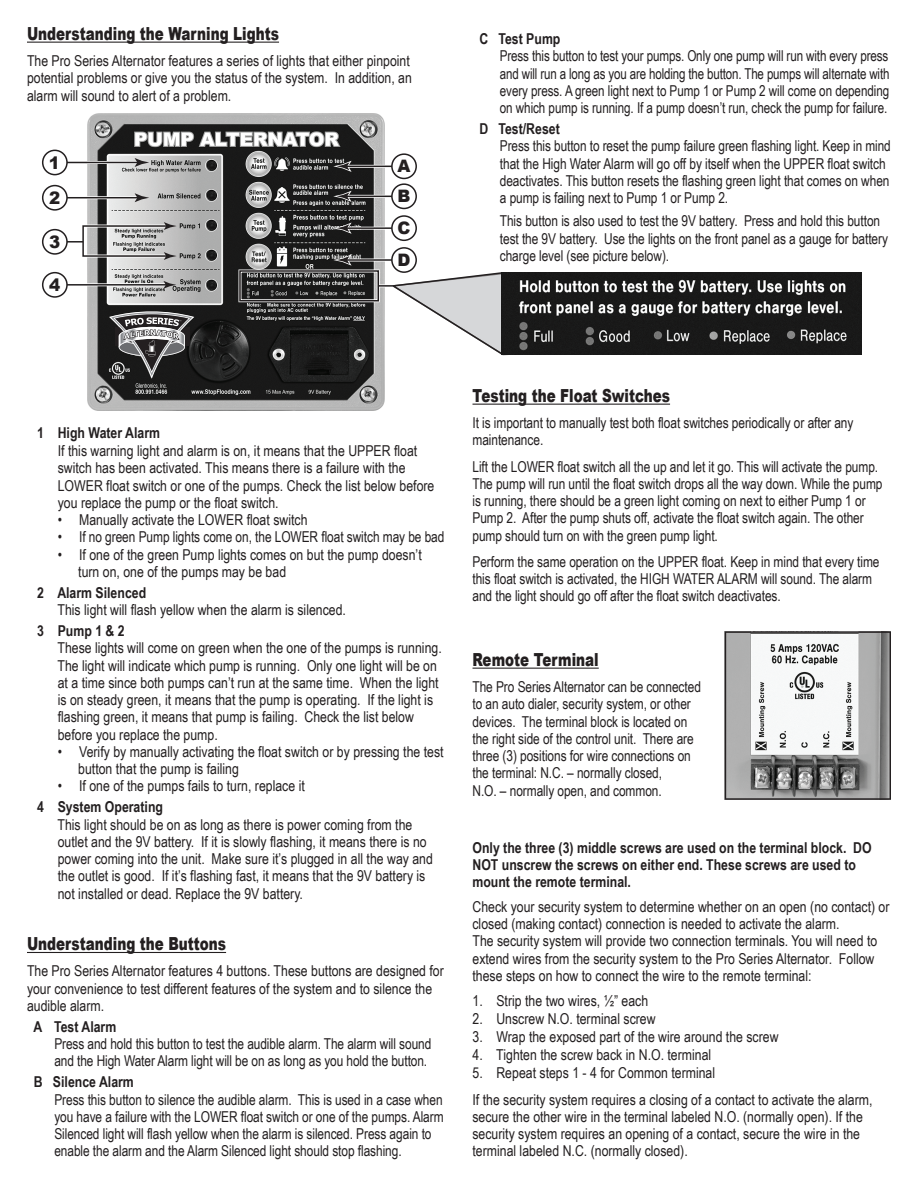
<style>
.page{position:relative;width:918px;height:1188px;background:#fff}
.page>*{position:absolute;margin:0;border:0;box-sizing:border-box;transform-origin:0 0}
.t1{font:900 18px "Arial";color:#231f20;scale:.75 1}
.t2{font:900 17.25px/35.2px "Arial";color:#231f20}
.t3{font:15px/17.2px "Arial Narrow";color:#231f20}
.t4{font:15px/17.2px "Arial Narrow";color:#231f20;text-align:justify;scale:.95 1}
.t5{font:700 15px/17.2px "Arial Narrow";color:#231f20}
.t6{font:15px/17.2px "Arial Narrow";color:#231f20;scale:.96 1}
</style>
<div class="page">
<hr style="left:27px;top:42px;width:252px;height:1px;background:#231f20">
<hr style="left:27px;top:952px;width:199px;height:1px;background:#231f20">
<hr style="left:472px;top:404px;width:198px;height:1px;background:#231f20">
<hr style="left:472px;top:668px;width:127px;height:1px;background:#231f20">
<img style="left:88px;top:114px;width:297px;height:297px">
<hr style="left:67px;top:161px;width:73px;height:3px;background:#fff">
<hr style="left:67px;top:162px;width:72px;height:1px;background:#231f20">
<svg style="left:135px;top:158px;width:14px;height:9px"></svg>
<div style="left:42px;top:150px;width:26px;height:25px;border:2px solid #231f20;border-radius:50%"></div>
<hr style="left:67px;top:196px;width:73px;height:3px;background:#fff">
<hr style="left:67px;top:197px;width:72px;height:1px;background:#231f20">
<svg style="left:135px;top:193px;width:14px;height:9px"></svg>
<div style="left:42px;top:185px;width:26px;height:26px;border:2px solid #231f20;border-radius:50%"></div>
<hr style="left:83px;top:255px;width:83px;height:3px;background:#fff">
<div style="left:82px;top:225px;width:87px;height:32px;border:2px solid #231f20"></div>
<svg style="left:164px;top:222px;width:13px;height:8px"></svg>
<svg style="left:164px;top:252px;width:13px;height:8px"></svg>
<svg style="left:68px;top:241px;width:15px;height:2px"></svg>
<div style="left:42px;top:229px;width:26px;height:26px;border:2px solid #231f20;border-radius:50%"></div>
<hr style="left:67px;top:283px;width:100px;height:3px;background:#fff">
<hr style="left:67px;top:284px;width:101px;height:2px;background:#231f20">
<svg style="left:164px;top:281px;width:12px;height:8px"></svg>
<div style="left:42px;top:272px;width:26px;height:26px;border:2px solid #231f20;border-radius:50%"></div>
<hr style="left:346px;top:165px;width:46px;height:3px;background:#fff">
<hr style="left:345px;top:166px;width:47px;height:1px;background:#231f20">
<svg style="left:333px;top:161px;width:19px;height:11px"></svg>
<div style="left:391px;top:153px;width:26px;height:26px;border:2px solid #231f20;border-radius:50%"></div>
<hr style="left:346px;top:195px;width:46px;height:3px;background:#fff">
<hr style="left:345px;top:196px;width:47px;height:1px;background:#231f20">
<svg style="left:333px;top:191px;width:19px;height:11px"></svg>
<div style="left:391px;top:183px;width:26px;height:26px;border:2px solid #231f20;border-radius:50%"></div>
<hr style="left:346px;top:227px;width:46px;height:3px;background:#fff">
<hr style="left:345px;top:227px;width:47px;height:2px;background:#231f20">
<svg style="left:333px;top:223px;width:19px;height:11px"></svg>
<div style="left:391px;top:215px;width:26px;height:26px;border:2px solid #231f20;border-radius:50%"></div>
<hr style="left:346px;top:259px;width:46px;height:3px;background:#fff">
<hr style="left:345px;top:259px;width:47px;height:2px;background:#231f20">
<svg style="left:333px;top:254px;width:19px;height:12px"></svg>
<div style="left:391px;top:247px;width:26px;height:26px;border:2px solid #231f20;border-radius:50%"></div>
<div style="left:239px;top:270px;width:140px;height:32px;border:2px solid #231f20"></div>
<svg style="left:378px;top:272px;width:124px;height:83px"></svg>
<img style="left:502px;top:272px;width:360px;height:83px">
<svg style="left:725px;top:631px;width:166px;height:169px"></svg>
<svg style="left:110px;top:310px;width:84px;height:68px;background:#5a5959"></svg>
<p class="t1" style="left:27px;top:20px;width:338px">Understanding the Warning Lights</p>
<p class="t3" style="left:27px;top:52px;width:386px">The Pro Series Alternator features a series of lights that either pinpoint potential problems or give you the status of the system. In addition, an alarm will sound to alert of a problem.</p>
<p class="t2" style="left:49px;top:144px;width:13px">1<br>2</p>
<p class="t2" style="left:49px;top:224px;width:13px">3</p>
<p class="t2" style="left:49px;top:267px;width:13px">4</p>
<p class="t2" style="left:398px;top:151px;width:14px;line-height:30px">A<br>B</p>
<p class="t2" style="left:398px;top:212px;width:14px;line-height:31.8px">C<br>D</p>
<p class="t5" style="left:479px;top:30px;width:83px">C Test Pump</p>
<p class="t4" style="left:500px;top:47px;width:412px">Press this button to test your pumps. Only one pump will run with every press and will run a long as you are holding the button. The pumps will alternate with every press. A green light next to Pump 1 or Pump 2 will come on depending on which pump is running. If a pump doesn’t run, check the pump for failure.</p>
<p class="t5" style="left:479px;top:120px;width:82px">D Test/Reset</p>
<p class="t6" style="left:500px;top:137px;width:409px">Press this button to reset the pump failure green flashing light. Keep in mind that the High Water Alarm will go off by itself when the UPPER float switch deactivates. This button resets the flashing green light that comes on when a pump is failing next to Pump 1 or Pump 2.</p>
<p class="t3" style="left:500px;top:212px;width:390px">This button is also used to test the 9V battery. Press and hold this button test the 9V battery. Use the lights on the front panel as a gauge for battery charge level (see picture below).</p>
<p class="t5" style="left:37px;top:423px;width:124px">1 High Water Alarm</p>
<p class="t3" style="left:58px;top:442px;width:378px">If this warning light and alarm is on, it means that the UPPER float switch has been activated. This means there is a failure with the LOWER float switch or one of the pumps. Check the list below before you replace the pump or the float switch.</p>
<p class="t3" style="left:58px;top:511px;width:251px">• Manually activate the LOWER float switch</p>
<p class="t3" style="left:58px;top:528px;width:388px">• If no green Pump lights come on, the LOWER float switch may be bad</p>
<p class="t3" style="left:78px;top:545px;width:345px;text-indent:-21px">• If one of the green Pump lights comes on but the pump doesn’t turn on, one of the pumps may be bad</p>
<p class="t5" style="left:37px;top:583px;width:110px">2 Alarm Silenced</p>
<p class="t3" style="left:58px;top:601px;width:290px">This light will flash yellow when the alarm is silenced.</p>
<p class="t5" style="left:37px;top:621px;width:89px">3 Pump 1 &amp; 2</p>
<p class="t3" style="left:58px;top:639px;width:386px">These lights will come on green when the one of the pumps is running.<br>The light will indicate which pump is running. Only one light will be on at a time since both pumps can’t run at the same time. When the light is on steady green, it means that the pump is operating. If the light is flashing green, it means that pump is failing. Check the list below before you replace the pump.</p>
<p class="t3" style="left:78px;top:742px;width:367px;text-indent:-21px">• Verify by manually activating the float switch or by pressing the test button that the pump is failing</p>
<p class="t3" style="left:58px;top:777px;width:249px">• If one of the pumps fails to turn, replace it</p>
<p class="t5" style="left:37px;top:798px;width:127px">4 System Operating</p>
<p class="t3" style="left:58px;top:815px;width:377px">This light should be on as long as there is power coming from the outlet and the 9V battery. If it is slowly flashing, it means there is no power coming into the unit. Make sure it’s plugged in all the way and the outlet is good. If it’s flashing fast, it means that the 9V battery is not installed or dead. Replace the 9V battery.</p>
<p class="t1" style="left:27px;top:931px;width:267px">Understanding the Buttons</p>
<p class="t3" style="left:27px;top:962px;width:418px">The Pro Series Alternator features 4 buttons. These buttons are designed for your convenience to test different features of the system and to silence the audible alarm.</p>
<p class="t5" style="left:33px;top:1017px;width:84px">A Test Alarm</p>
<p class="t3" style="left:54px;top:1035px;width:379px">Press and hold this button to test the audible alarm. The alarm will sound and the High Water Alarm light will be on as long as you hold the button.</p>
<p class="t5" style="left:34px;top:1073px;width:102px">B Silence Alarm</p>
<p class="t3" style="left:54px;top:1090px;width:391px">Press this button to silence the audible alarm. This is used in a case when you have a failure with the LOWER float switch or one of the pumps. Alarm Silenced light will flash yellow when the alarm is silenced. Press again to enable the alarm and the Alarm Silenced light should stop flashing.</p>
<p class="t1" style="left:472px;top:382px;width:265px">Testing the Float Switches</p>
<p class="t3" style="left:472px;top:414px;width:383px">It is important to manually test both float switches periodically or after any maintenance.</p>
<p class="t3" style="left:472px;top:457px;width:412px">Lift the LOWER float switch all the up and let it go. This will activate the pump.<br>The pump will run until the float switch drops all the way down. While the pump is running, there should be a green light coming on next to either Pump 1 or Pump 2. After the pump shuts off, activate the float switch again. The other pump should turn on with the green pump light.</p>
<p class="t3" style="left:472px;top:552px;width:409px">Perform the same operation on the UPPER float. Keep in mind that every time this float switch is activated, the HIGH WATER ALARM will sound. The alarm and the light should go off after the float switch deactivates.</p>
<p class="t1" style="left:472px;top:646px;width:170px">Remote Terminal</p>
<p class="t3" style="left:472px;top:678px;width:230px">The Pro Series Alternator can be connected to an auto dialer, security system, or other devices. The terminal block is located on the right side of the control unit. There are three (3) positions for wire connections on the terminal: N.C. – normally closed,<br>N.O. – normally open, and common.</p>
<p class="t5" style="left:473px;top:838px;width:401px">Only the three (3) middle screws are used on the terminal block. DO<br>NOT unscrew the screws on either end. These screws are used to mount the remote terminal.</p>
<p class="t3" style="left:473px;top:897px;width:419px">Check your security system to determine whether on an open (no contact) or closed (making contact) connection is needed to activate the alarm.<br>The security system will provide two connection terminals. You will need to extend wires from the security system to the Pro Series Alternator. Follow these steps on how to connect the wire to the remote terminal:</p>
<p class="t3" style="left:473px;top:992px;width:177px">1. Strip the two wires, ½” each</p>
<p class="t3" style="left:473px;top:1010px;width:185px">2. Unscrew N.O. terminal screw</p>
<p class="t3" style="left:473px;top:1028px;width:308px">3. Wrap the exposed part of the wire around the screw</p>
<p class="t3" style="left:473px;top:1046px;width:240px">4. Tighten the screw back in N.O. terminal</p>
<p class="t3" style="left:473px;top:1059px;width:401px;line-height:26.2px">5. Repeat steps 1 - 4 for Common terminal<br>If the security system requires a closing of a contact to activate the alarm,</p>
<p class="t3" style="left:473px;top:1107px;width:392px">secure the other wire in the terminal labeled N.O. (normally open). If the security system requires an opening of a contact, secure the wire in the terminal labeled N.C. (normally closed).</p>
</div>
